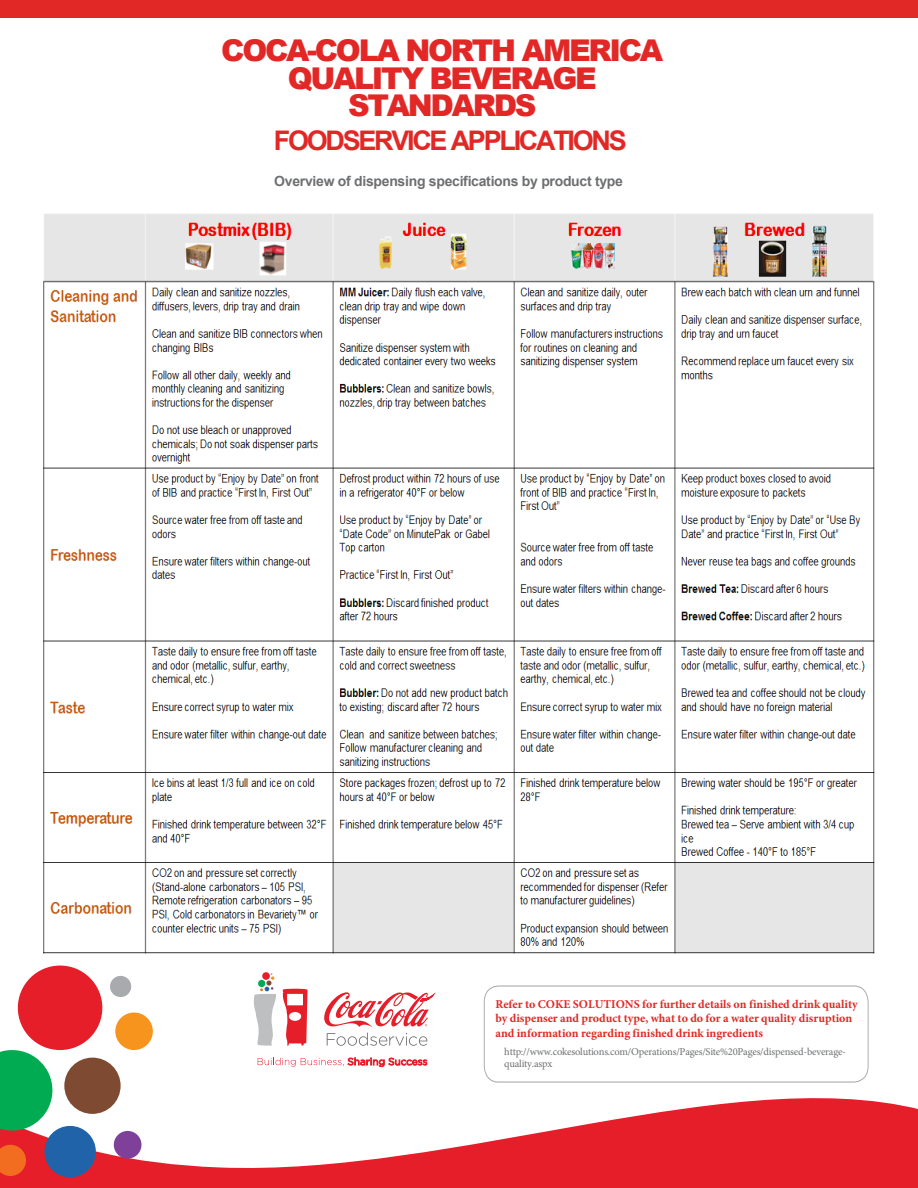
<style>
.page{position:relative;width:918px;height:1188px;background:#fff}
.page>*{position:absolute;margin:0;border:0;box-sizing:border-box;transform-origin:0 0}
.t1{font:900 30px/27.6px "Arial";letter-spacing:-.075em;color:#e22826;text-align:center}
.t2{font:700 27px "Arial";letter-spacing:-.085em;color:#e22826}
.t3{font:700 13.95px "Arial";letter-spacing:-.02em;color:#6d6f71}
.t4{font:700 12px/14.4px "Minion Pro";color:#e22826}
.t5{font:10.5px/12px "Minion Pro";letter-spacing:-.02em;color:#6d6f71}
</style>
<div class="page">
<svg style="left:0;top:1098px;width:918px;height:90px;fill:#e51e2a"></svg>
<svg style="left:0;top:1050px;width:52px;height:81px;background:#2ab76c"></svg>
<div style="left:44px;top:1126px;width:52px;height:51px;background:#2163a8;border-radius:50%"></div>
<div style="left:115px;top:1013px;width:38px;height:37px;background:#f7941d;border-radius:50%"></div>
<svg style="left:0;top:1145px;width:26px;height:31px"></svg>
<div style="left:114px;top:1131px;width:27px;height:28px;background:#7f4099;border-radius:50%"></div>
<div style="left:110px;top:976px;width:21px;height:21px;background:#a8aaad;border-radius:50%"></div>
<div style="left:64px;top:1058px;width:57px;height:56px;background:#7e4b32;border-radius:50%"></div>
<div style="left:18px;top:966px;width:84px;height:84px;background:#e51e2a;border-radius:50%"></div>
<div style="left:0;top:0;width:918px;height:18px;background:#e22826"></div>
<svg style="left:483px;top:985px;width:386px;height:98px"></svg>
<svg style="left:324px;top:992px;width:112px;height:35px"></svg>
<svg style="left:283px;top:989px;width:25px;height:57px"></svg>
<svg style="left:254px;top:973px;width:22px;height:73px"></svg>
<div style="left:262px;top:972px;width:8px;height:8px;background:#e51e2a;border-radius:50%"></div>
<svg style="left:327px;top:1033px;width:100px;height:13px"></svg>
<svg style="left:258px;top:1058px;width:169px;height:9px"></svg>
<img style="left:43px;top:214px;width:832px;height:740px">
<p class="t1" style="left:221px;top:36px;width:443px">COCA-COLA NORTH AMERICA<br>QUALITY BEVERAGE<br>STANDARDS</p>
<p class="t2" style="left:274px;top:121px;width:354px">FOODSERVICE APPLICATIONS</p>
<p class="t3" style="left:274px;top:172px;width:350px">Overview of dispensing specifications by product type</p>
<p class="t4" style="left:495px;top:997px;width:364px">Refer to COKE SOLUTIONS for further details on finished drink quality by dispenser and product type, what to do for a water quality disruption and information regarding finished drink ingredients</p>
<p class="t5" style="left:504px;top:1046px;width:343px">http://www.cokesolutions.com/Operations/Pages/Site%20Pages/dispensed-beverage&shy;quality.aspx</p>
</div>
